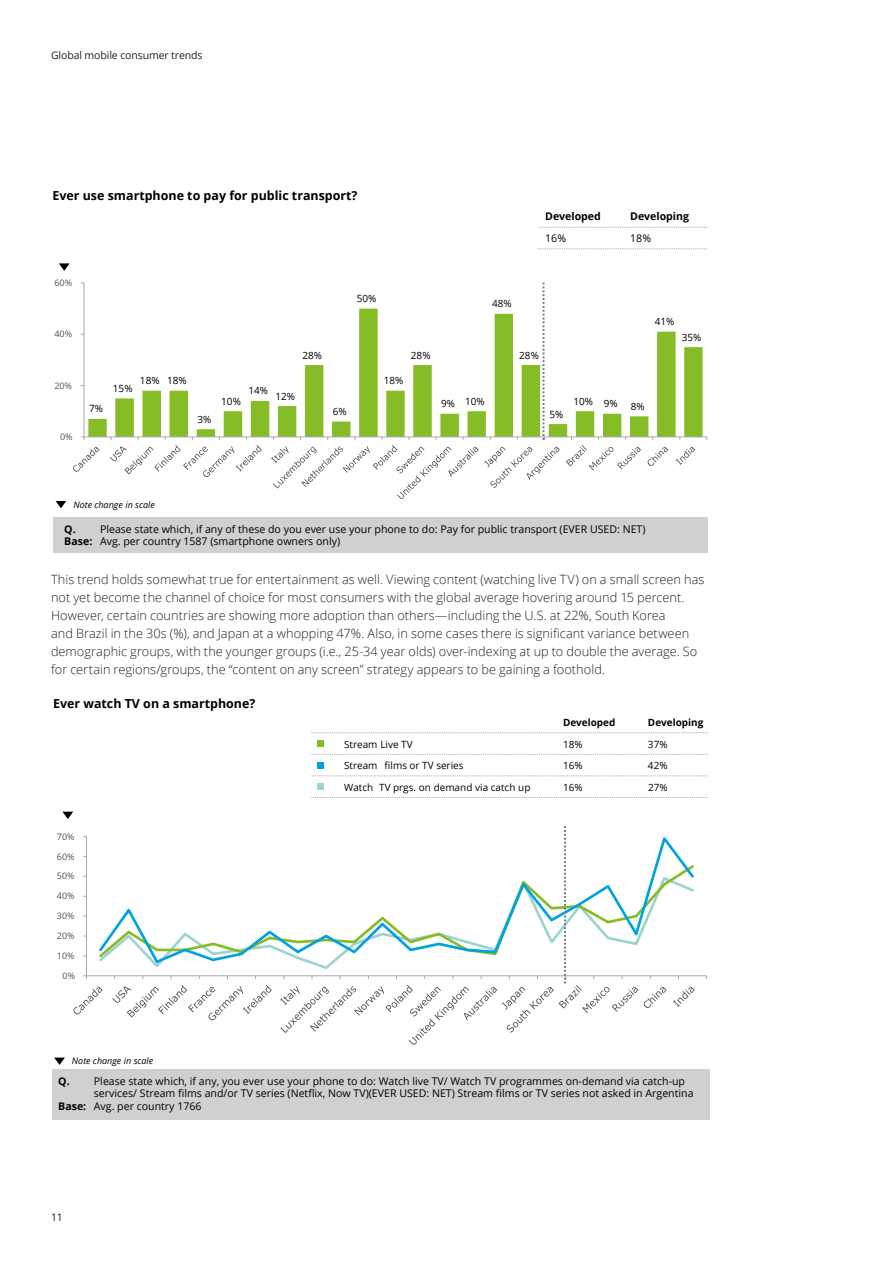
<style>
.page{position:relative;width:893px;height:1263px;background:#fff}
.page>*{position:absolute;margin:0;border:0;box-sizing:border-box;transform-origin:0 0}
.Body_copy__8_5_12pt{font:300 12.75px/18px "Open Sans";letter-spacing:.005em;color:#231f20}
.t1{font:700 12.45px "Open Sans";color:#000}
.t2{font:10.65px/12.8px "Open Sans";color:#000}
.t3{font:700 10.65px "Open Sans";color:#000}
.t4{font:10.5px "Open Sans";letter-spacing:-.01em;color:#231f20}
.t5{font:10.05px "Open Sans";color:#000}
.t6{font:9.9px "Open Sans";color:#000}
.t7{font:700 9.9px "Open Sans";color:#000}
.t8{font:9px "Open Sans";letter-spacing:.005em;color:#53565a}
.t9{font:italic 9px "Open Sans";color:#000}
.s1{font-weight:700}
</style>
<div class="page">
<div style="left:52px;top:1069px;width:658px;height:51px;background:#d0d0ce"></div>
<hr style="left:86px;top:836px;width:1px;height:140px;background:#a7a8aa">
<hr style="left:86px;top:975px;width:621px;height:1px;background:#a7a8aa">
<svg style="left:99px;top:837px;width:595px;height:128px"></svg>
<svg style="left:73px;top:987px;width:30px;height:27px"></svg>
<svg style="left:112px;top:985px;width:160px;height:35px"></svg>
<svg style="left:644px;top:987px;width:23px;height:21px"></svg>
<svg style="left:673px;top:987px;width:22px;height:20px"></svg>
<svg style="left:311px;top:732px;width:397px;height:1px"></svg>
<svg style="left:311px;top:754px;width:397px;height:1px"></svg>
<svg style="left:311px;top:775px;width:397px;height:1px"></svg>
<svg style="left:311px;top:797px;width:397px;height:1px"></svg>
<div style="left:317px;top:740px;width:7px;height:7px;background:#86bc25"></div>
<div style="left:317px;top:762px;width:7px;height:7px;background:#00a2e0"></div>
<div style="left:317px;top:783px;width:7px;height:7px;background:#9dd4cf"></div>
<svg style="left:280px;top:826px;width:358px;height:219px"></svg>
<svg style="left:54px;top:1057px;width:11px;height:8px"></svg>
<svg style="left:62px;top:812px;width:11px;height:7px"></svg>
<svg style="left:88px;top:331px;width:615px;height:105px"></svg>
<hr style="left:84px;top:283px;width:1px;height:154px;background:#a7a8aa">
<hr style="left:84px;top:436px;width:623px;height:1px;background:#a7a8aa">
<svg style="left:81px;top:436px;width:4px;height:4px"></svg>
<svg style="left:73px;top:447px;width:27px;height:25px"></svg>
<svg style="left:110px;top:437px;width:152px;height:40px"></svg>
<svg style="left:566px;top:437px;width:75px;height:33px"></svg>
<svg style="left:648px;top:447px;width:20px;height:19px"></svg>
<svg style="left:675px;top:447px;width:20px;height:18px"></svg>
<div style="left:54px;top:517px;width:654px;height:36px;background:#d0d0ce"></div>
<svg style="left:538px;top:227px;width:169px;height:1px"></svg>
<svg style="left:538px;top:248px;width:169px;height:1px"></svg>
<svg style="left:271px;top:282px;width:289px;height:217px"></svg>
<svg style="left:56px;top:501px;width:10px;height:7px"></svg>
<svg style="left:59px;top:263px;width:11px;height:8px"></svg>
<p class="t4" style="left:51px;top:48px;width:153px">Global mobile consumer trends</p>
<p class="t1" style="left:52px;top:186px;width:306px">Ever use smartphone to pay for public transport?</p>
<p class="t3" style="left:545px;top:209px;width:57px">Developed</p>
<p class="t3" style="left:630px;top:209px;width:60px">Developing</p>
<p class="t2" style="left:545px;top:232px;width:22px">16%</p>
<p class="t2" style="left:630px;top:232px;width:22px">18%</p>
<p class="t8" style="left:54px;top:277px;width:19px">60%</p>
<p class="t8" style="left:54px;top:328px;width:19px">40%</p>
<p class="t8" style="left:54px;top:379px;width:19px">20%</p>
<p class="t8" style="left:60px;top:431px;width:14px">0%</p>
<p class="t6" style="left:357px;top:292px;width:21px">50%</p>
<p class="t6" style="left:492px;top:297px;width:21px">48%</p>
<p class="t6" style="left:89px;top:402px;width:15px">7%</p>
<p class="t6" style="left:113px;top:381px;width:21px">15%</p>
<p class="t6" style="left:140px;top:374px;width:48px">18% 18%</p>
<p class="t5" style="left:302px;top:348px;width:21px">28%</p>
<p class="t6" style="left:197px;top:412px;width:15px">3%</p>
<p class="t6" style="left:221px;top:394px;width:21px">10%</p>
<p class="t6" style="left:248px;top:384px;width:21px">14%</p>
<p class="t6" style="left:275px;top:389px;width:21px">12%</p>
<p class="t6" style="left:333px;top:405px;width:15px">6%</p>
<p class="t6" style="left:384px;top:374px;width:21px">18%</p>
<p class="t5" style="left:411px;top:348px;width:21px">28%</p>
<p class="t6" style="left:441px;top:394px;width:45px">9% 10%</p>
<p class="t5" style="left:519px;top:348px;width:21px">28%</p>
<p class="t6" style="left:655px;top:315px;width:21px">41%</p>
<p class="t6" style="left:682px;top:330px;width:21px">35%</p>
<p class="t6" style="left:550px;top:407px;width:15px">5%</p>
<p class="t6" style="left:573px;top:394px;width:46px">10% 9%</p>
<p class="t6" style="left:631px;top:399px;width:15px">8%</p>
<p class="t9" style="left:73px;top:498px;width:83px">Note change in scale</p>
<p class="t2" style="left:64px;top:522px;width:583px"><span class="s1">Q.</span> Please state which, if any of these do you ever use your phone to do: Pay for public transport (EVER USED: NET)<br><span class="s1">Base:</span> Avg. per country 1587 (smartphone owners only)</p>
<p class="Body_copy__8_5_12pt" style="left:51px;top:570px;width:655px">This trend holds somewhat true for entertainment as well. Viewing content (watching live TV) on a small screen has not yet become the channel of choice for most consumers with the global average hovering around 15 percent.<br>However, certain countries are showing more adoption than others—including the U.S. at 22%, South Korea<br>and Brazil in the 30s (%), and Japan at a whopping 47%. Also, in some cases there is significant variance between demographic groups, with the younger groups (i.e., 25-34 year olds) over-indexing at up to double the average. So for certain regions/groups, the “content on any screen” strategy appears to be gaining a foothold.</p>
<p class="t1" style="left:53px;top:695px;width:204px">Ever watch TV on a smartphone?</p>
<p class="t7" style="left:563px;top:715px;width:54px">Developed</p>
<p class="t7" style="left:648px;top:715px;width:57px">Developing</p>
<p class="t8" style="left:57px;top:830px;width:19px">70%</p>
<p class="t8" style="left:57px;top:850px;width:19px">60%</p>
<p class="t8" style="left:57px;top:870px;width:19px">50%</p>
<p class="t8" style="left:57px;top:890px;width:19px">40%</p>
<p class="t8" style="left:57px;top:910px;width:19px">30%</p>
<p class="t8" style="left:57px;top:930px;width:19px">20%</p>
<p class="t8" style="left:57px;top:949px;width:19px">10%</p>
<p class="t8" style="left:63px;top:969px;width:14px">0%</p>
<p class="t6" style="left:344px;top:737px;width:70px">Stream Live TV</p>
<p class="t6" style="left:563px;top:737px;width:21px">18%</p>
<p class="t6" style="left:648px;top:737px;width:21px">37%</p>
<p class="t6" style="left:344px;top:759px;width:121px">Stream films or TV series</p>
<p class="t6" style="left:563px;top:759px;width:21px">16%</p>
<p class="t6" style="left:648px;top:759px;width:21px">42%</p>
<p class="t6" style="left:344px;top:780px;width:188px">Watch TV prgs. on demand via catch up</p>
<p class="t6" style="left:563px;top:780px;width:21px">16%</p>
<p class="t6" style="left:648px;top:780px;width:21px">27%</p>
<p class="t9" style="left:72px;top:1055px;width:83px">Note change in scale</p>
<p class="t2" style="left:58px;top:1074px;width:628px"><span class="s1">Q.</span> Please state which, if any, you ever use your phone to do: Watch live TV/ Watch TV programmes on-demand via catch-up</p>
<p class="t2" style="left:94px;top:1087px;width:601px">services/ Stream films and/or TV series (Netflix, Now TV)(EVER USED: NET) Stream films or TV series not asked in Argentina</p>
<p class="t2" style="left:58px;top:1099px;width:145px"><span class="s1">Base:</span> Avg. per country 1766</p>
<p class="t4" style="left:51px;top:1210px;width:13px">11</p>
</div>
